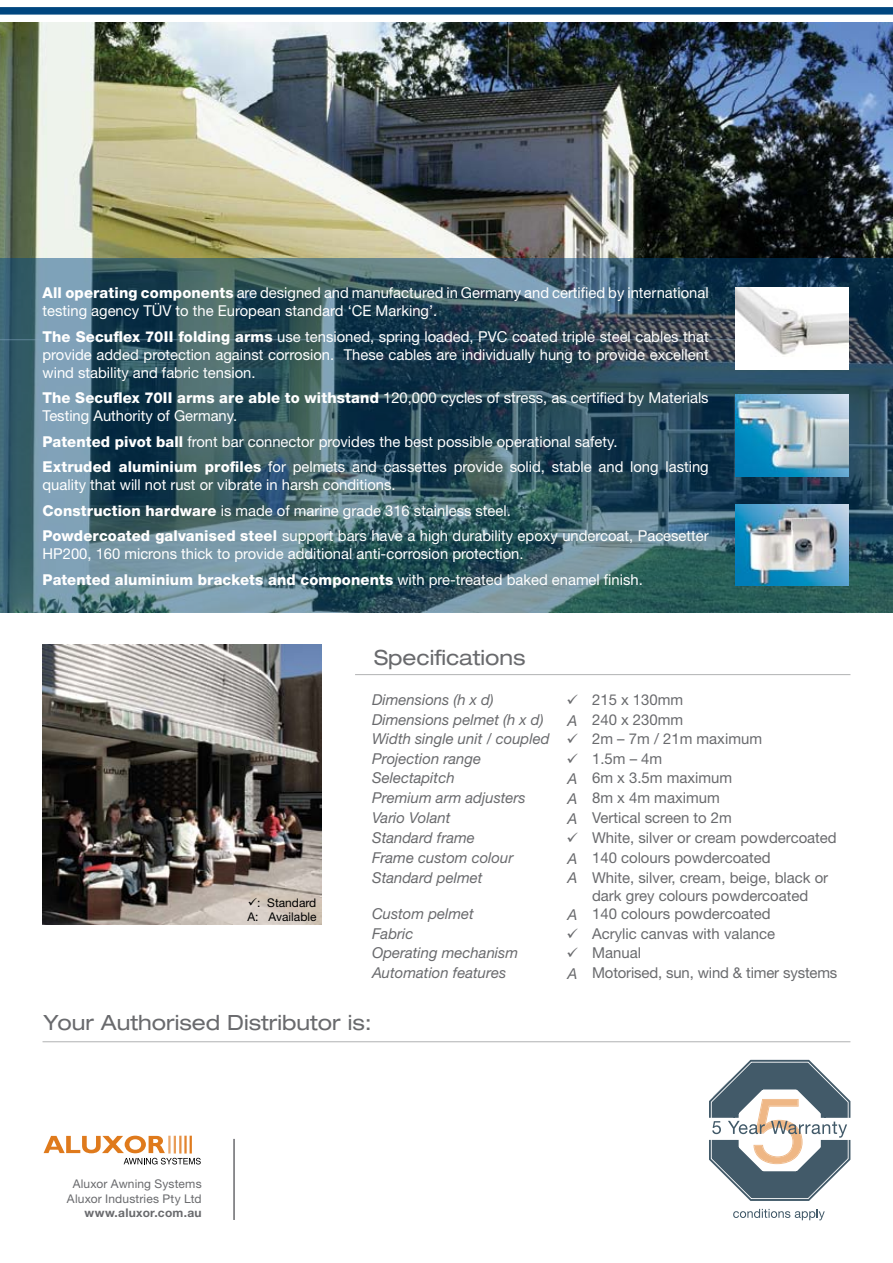
<style>
.page{position:relative;width:893px;height:1263px;background:#fff}
.page>*{position:absolute;margin:0;border:0;box-sizing:border-box;transform-origin:0 0}
.t1{font:expanded 21px "Helvetica Neue";color:#696a6d}
.t2{font:15px/18px "Helvetica Neue";color:#fff}
.t3{font:15px/18px "Helvetica Neue";color:#696a6d;text-align:center}
.t4{font:italic 15px "Helvetica Neue";color:#696a6d}
.t5{font:12px/14.4px "Helvetica Neue";letter-spacing:.015em;color:#696a6d;text-align:center}
.t6{font:12px/14.4px "Helvetica Neue";color:#000;text-align:right}
.t7{font:700 12px "Helvetica Neue";letter-spacing:.025em;color:#696a6d}
.s1{font-weight:800}
.s2{font-style:italic}
</style>
<div class="page">
<hr style="left:43px;top:1041px;width:807px;height:1px;background:#696a6d">
<img style="left:43px;top:644px;width:278px;height:281px">
<hr style="left:355px;top:674px;width:495px;height:1px;background:#696a6d">
<svg style="left:709px;top:1060px;width:141px;height:141px"></svg>
<svg style="left:733px;top:1209px;width:92px;height:11px"></svg>
<img style="left:0;top:23px;width:892px;height:235px">
<div style="left:0;top:7px;width:892px;height:8px;background:#00467f"></div>
<svg style="left:0;top:258px;width:892px;height:354px;background:#395b69"></svg>
<img style="left:735px;top:504px;width:114px;height:81px">
<img style="left:735px;top:288px;width:114px;height:81px">
<img style="left:735px;top:395px;width:114px;height:81px">
<svg style="left:44px;top:1136px;width:157px;height:28px"></svg>
<hr style="left:233px;top:1139px;width:2px;height:81px;background:#696a6d">
<svg style="left:249px;top:897px;width:8px;height:8px"></svg>
<p class="t2" style="left:43px;top:284px;width:668px"><span class="s1">All operating components</span> are designed and manufactured in Germany and certified by international testing agency TÜV to the European standard ‘CE Marking’.</p>
<p class="t2" style="left:43px;top:327px;width:668px;text-align:justify"><span class="s1">The Secuflex 70II folding arms</span> use tensioned, spring loaded, PVC coated triple steel cables that provide added protection against corrosion. These cables are individually hung to provide excellent wind stability and fabric tension.</p>
<p class="t2" style="left:43px;top:389px;width:668px"><span class="s1">The Secuflex 70II arms are able to withstand</span> 120,000 cycles of stress, as certified by Materials<br>Testing Authority of Germany.</p>
<p class="t2" style="left:43px;top:429px;width:668px;line-height:25.5px"><span class="s1">Patented pivot ball</span> front bar connector provides the best possible operational safety.<br><span class="s1">Extruded aluminium profiles</span> for pelmets and cassettes provide solid, stable and long lasting</p>
<p class="t2" style="left:43px;top:472px;width:668px;line-height:25.5px">quality that will not rust or vibrate in harsh conditions.<br><span class="s1">Construction hardware</span> is made of marine grade 316 stainless steel.<br><span class="s1">Powdercoated galvanised steel</span> support bars have a high durability epoxy undercoat, Pacesetter</p>
<p class="t2" style="left:43px;top:541px;width:602px;line-height:25.5px">HP200, 160 microns thick to provide additional anti-corrosion protection.<br><span class="s1">Patented aluminium brackets and components</span> with pre-treated baked enamel finish.</p>
<p class="t6" style="left:248px;top:895px;width:71px">: Standard<br>A: Available</p>
<h1 class="t1" style="left:374px;top:645px;width:153px">Specifications</h1>
<p class="t4" style="left:372px;top:691px;width:123px">Dimensions (h x d)</p>
<p class="t3" style="left:592px;top:691px;width:93px">215 x 130mm</p>
<p class="t4" style="left:372px;top:710px;width:173px">Dimensions pelmet (h x d)</p>
<p class="t3" style="left:567px;top:710px;width:117px"><span class="s2">A</span> 240 x 230mm</p>
<p class="t4" style="left:372px;top:730px;width:179px">Width single unit / coupled</p>
<p class="t3" style="left:592px;top:730px;width:171px">2m – 7m / 21m maximum</p>
<p class="t4" style="left:372px;top:749px;width:111px">Projection range</p>
<p class="t3" style="left:592px;top:749px;width:72px">1.5m – 4m</p>
<p class="t4" style="left:372px;top:769px;width:84px">Selectapitch</p>
<p class="t3" style="left:567px;top:769px;width:166px"><span class="s2">A</span> 6m x 3.5m maximum</p>
<p class="t4" style="left:372px;top:788px;width:155px">Premium arm adjusters</p>
<p class="t3" style="left:567px;top:788px;width:154px"><span class="s2">A</span> 8m x 4m maximum</p>
<p class="t4" style="left:372px;top:809px;width:80px">Vario Volant</p>
<p class="t3" style="left:567px;top:809px;width:166px"><span class="s2">A</span> Vertical screen to 2m</p>
<p class="t4" style="left:372px;top:829px;width:104px">Standard frame</p>
<p class="t3" style="left:592px;top:829px;width:246px">White, silver or cream powdercoated</p>
<p class="t4" style="left:372px;top:848px;width:143px">Frame custom colour</p>
<p class="t3" style="left:567px;top:848px;width:205px"><span class="s2">A</span> 140 colours powdercoated</p>
<p class="t4" style="left:372px;top:868px;width:112px">Standard pelmet</p>
<p class="t3" style="left:567px;top:868px;width:262px"><span class="s2">A</span> White, silver, cream, beige, black or dark grey colours powdercoated</p>
<p class="t4" style="left:372px;top:905px;width:103px">Custom pelmet</p>
<p class="t3" style="left:567px;top:904px;width:205px"><span class="s2">A</span> 140 colours powdercoated</p>
<p class="t4" style="left:372px;top:924px;width:43px">Fabric</p>
<p class="t3" style="left:592px;top:924px;width:185px">Acrylic canvas with valance</p>
<p class="t4" style="left:372px;top:944px;width:148px">Operating mechanism</p>
<p class="t3" style="left:592px;top:944px;width:50px">Manual</p>
<p class="t4" style="left:372px;top:963px;width:136px">Automation features</p>
<p class="t3" style="left:567px;top:963px;width:271px"><span class="s2">A</span> Motorised, sun, wind &amp; timer systems</p>
<h1 class="t1" style="left:43px;top:1010px;width:330px">Your Authorised Distributor is:</h1>
<p class="t5" style="left:67px;top:1176px;width:136px">Aluxor Awning Systems<br>Aluxor Industries Pty Ltd</p>
<p class="t7" style="left:84px;top:1205px;width:119px">www.aluxor.com.au</p>
</div>
